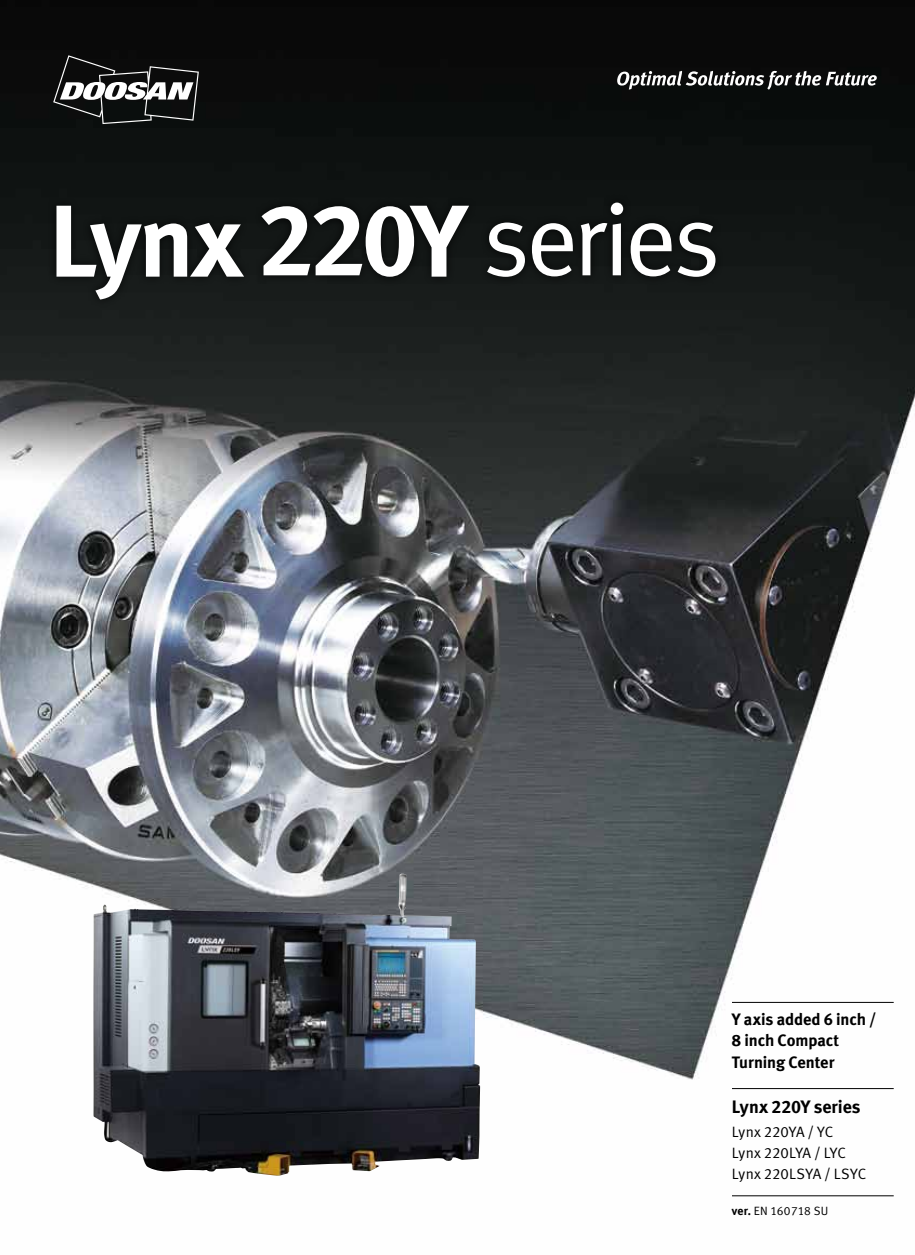
<style>
.page{position:relative;width:915px;height:1255px;background:#fff}
.page>*{position:absolute;margin:0;border:0;box-sizing:border-box;transform-origin:0 0}
.t1{font:102px "Meta Bold LF";letter-spacing:-.055em;color:#fff}
.t2{font:18px "Meta Bold LF";color:#000}
.t3{font:16.5px/21px "Meta Bold LF";letter-spacing:-.005em;color:#000}
.t4{font:15px/21px "Meta Normal LF";letter-spacing:-.005em;color:#000}
.t5{font:12px "Meta Normal LF";letter-spacing:.015em;color:#000}
.s1{font-family:"Meta Normal LF"}
.s2{font-family:"Meta Plus";font-weight:700}
</style>
<div class="page">
<img style="left:0;top:0;width:914px;height:1197px">
<img style="left:93px;top:874px;width:368px;height:301px">
<svg style="left:617px;top:71px;width:259px;height:19px"></svg>
<svg style="left:53px;top:55px;width:146px;height:69px;background:#3e3f3f"></svg>
<div style="left:47px;top:194px;width:676px;height:114px;background:#101413"></div>
<hr style="left:731px;top:1001px;width:162px;height:1px;background:#000">
<hr style="left:731px;top:1088px;width:162px;height:1px;background:#000">
<hr style="left:731px;top:1195px;width:162px;height:1px;background:#000">
<h1 class="t1" style="left:49px;top:177px;width:672px">Lynx 220Y <span class="s1">series</span></h1>
<p class="t3" style="left:731px;top:1008px;width:146px">Y axis added 6 inch /<br>8 inch Compact<br>Turning Center</p>
<p class="t2" style="left:731px;top:1095px;width:130px">Lynx 220Y series</p>
<p class="t4" style="left:731px;top:1121px;width:136px">Lynx 220YA / YC<br>Lynx 220LYA / LYC<br>Lynx 220LSYA / LSYC</p>
<p class="t5" style="left:731px;top:1203px;width:98px"><span class="s2">ver.</span> EN 160718 SU</p>
</div>
